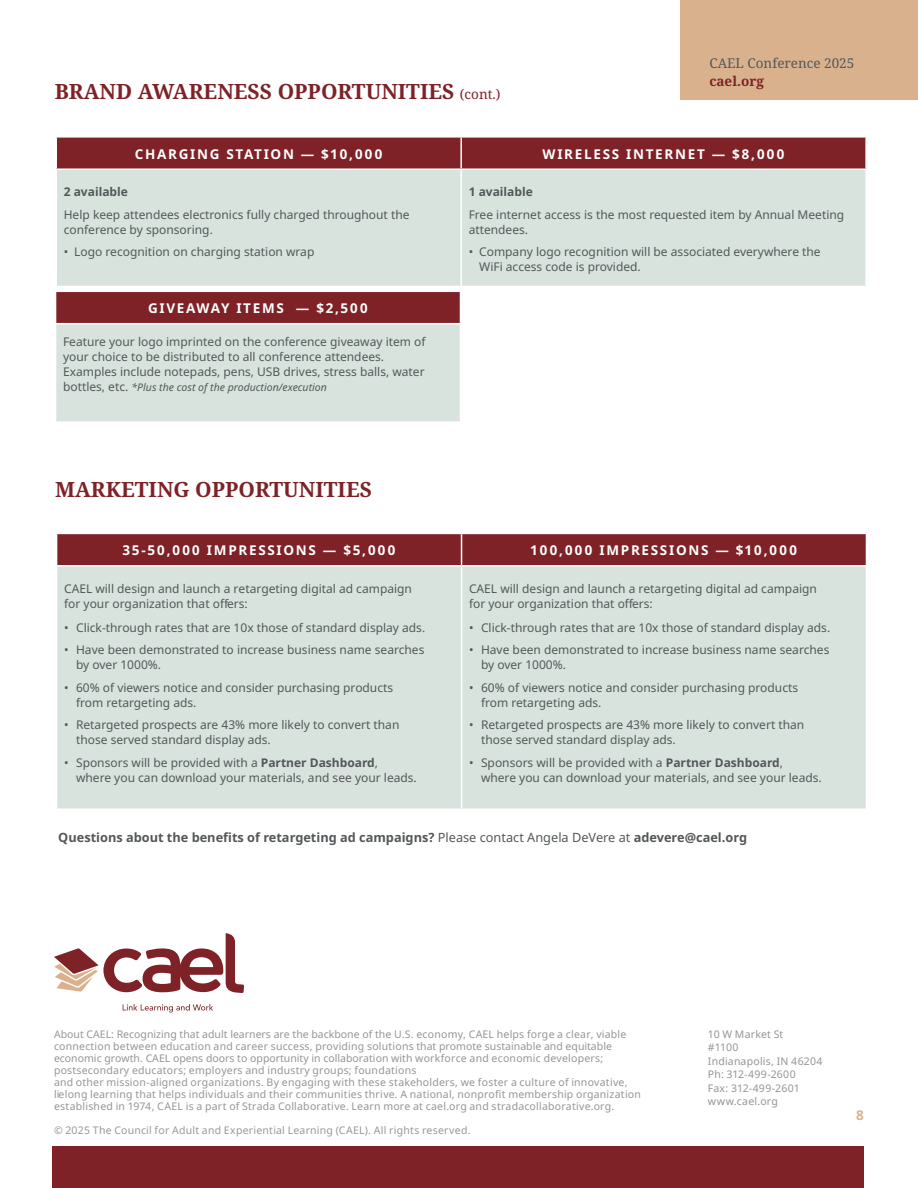
<style>
.page{position:relative;width:918px;height:1188px;background:#fff}
.page>*{position:absolute;margin:0;border:0;box-sizing:border-box;transform-origin:0 0}
.t1{font:700 21px "Noto Serif";color:#7e2227}
.table_header_1{font:700 13.5px "Noto Sans";letter-spacing:.125em;color:#fff}
.t2{font:13.5px "Noto Serif";color:#545759}
.t3{font:700 13.5px "Noto Serif";color:#7e2227}
.t4{font:700 13.5px "Noto Sans";color:#d9b28d}
.body_text_2{font:700 12.75px "Noto Sans";color:#545759}
.table_bullet_2{font:12px/15px "Noto Sans";color:#545759}
.table_bullet_2-2{font:700 12px "Noto Sans";color:#545759}
.t5{font:10.5px/12px "Noto Sans";letter-spacing:.02em;color:#939598}
.t6{font:10.5px "Noto Sans";letter-spacing:.02em;color:#9a9799}
.table_bullet_2-3{font:italic 10.5px "Noto Sans";color:#545759}
.s1{font-weight:400;font-size:13.5px}
.s2{font-style:normal;font-size:12px}
.s3{font-weight:700}
.s4{font-weight:400}
.s5{color:#9a9799}
</style>
<div class="page">
<div style="left:53px;top:1146px;width:811px;height:42px;background:#7e2227"></div>
<svg style="left:54px;top:933px;width:190px;height:60px"></svg>
<svg style="left:123px;top:1004px;width:90px;height:8px"></svg>
<div style="left:57px;top:138px;width:808px;height:30px;background:#7e2227"></div>
<div style="left:57px;top:170px;width:808px;height:116px;background:#d8e3de"></div>
<hr style="left:460px;top:138px;width:2px;height:30px;background:#fff">
<hr style="left:460px;top:170px;width:2px;height:116px;background:#fff">
<div style="left:56px;top:291px;width:404px;height:33px;background:#7e2227"></div>
<div style="left:56px;top:324px;width:404px;height:98px;background:#d8e3de"></div>
<hr style="left:55px;top:291px;width:406px;height:1px;background:#fff">
<hr style="left:55px;top:323px;width:406px;height:1px;background:#fff">
<hr style="left:55px;top:421px;width:406px;height:2px;background:#fff">
<div style="left:57px;top:534px;width:809px;height:31px;background:#7e2227"></div>
<div style="left:57px;top:567px;width:809px;height:241px;background:#d8e3de"></div>
<hr style="left:461px;top:534px;width:1px;height:31px;background:#fff">
<hr style="left:461px;top:567px;width:1px;height:241px;background:#fff">
<div style="left:681px;top:0;width:237px;height:99px;background:#d9b28d"></div>
<p class="t1" style="left:55px;top:77px;width:447px">BRAND AWARENESS OPPORTUNITIES <span class="s1">(cont.)</span></p>
<p class="t2" style="left:709px;top:54px;width:146px">CAEL Conference 2025</p>
<p class="t3" style="left:709px;top:72px;width:56px">cael.org</p>
<p class="table_header_1" style="left:135px;top:144px;width:249px">CHARGING STATION — $10,000</p>
<p class="table_header_1" style="left:543px;top:144px;width:244px">WIRELESS INTERNET — $8,000</p>
<p class="table_bullet_2-2" style="left:64px;top:184px;width:66px">2 available</p>
<p class="table_bullet_2" style="left:64px;top:207px;width:347px">Help keep attendees electronics fully charged throughout the conference by sponsoring.</p>
<p class="table_bullet_2" style="left:64px;top:245px;width:252px">• Logo recognition on charging station wrap</p>
<p class="table_header_1" style="left:148px;top:299px;width:221px">GIVEAWAY ITEMS — $2,500</p>
<p class="table_bullet_2" style="left:63px;top:335px;width:364px">Feature your logo imprinted on the conference giveaway item of your choice to be distributed to all conference attendees.<br>Examples include notepads, pens, USB drives, stress balls, water</p>
<p class="table_bullet_2-3" style="left:63px;top:380px;width:265px"><span class="s2">bottles, etc.</span> *Plus the cost of the production/execution</p>
<p class="t1" style="left:55px;top:474px;width:318px">MARKETING OPPORTUNITIES</p>
<p class="table_bullet_2-2" style="left:469px;top:184px;width:66px">1 available</p>
<p class="table_bullet_2" style="left:469px;top:207px;width:377px">Free internet access is the most requested item by Annual Meeting attendees.</p>
<p class="table_bullet_2" style="left:479px;top:245px;width:343px;text-indent:-10px">• Company logo recognition will be associated everywhere the<br>WiFi access code is provided.</p>
<p class="table_header_1" style="left:123px;top:541px;width:275px">35-50,000 IMPRESSIONS — $5,000</p>
<p class="table_header_1" style="left:531px;top:541px;width:268px">100,000 IMPRESSIONS — $10,000</p>
<p class="table_bullet_2" style="left:64px;top:582px;width:349px">CAEL will design and launch a retargeting digital ad campaign for your organization that offers:</p>
<p class="table_bullet_2" style="left:64px;top:620px;width:363px">• Click-through rates that are 10x those of standard display ads.</p>
<p class="table_bullet_2" style="left:76px;top:642px;width:350px;text-indent:-12px">• Have been demonstrated to increase business name searches by over 1000%.</p>
<p class="table_bullet_2" style="left:76px;top:680px;width:319px;text-indent:-12px">• 60% of viewers notice and consider purchasing products from retargeting ads.</p>
<p class="table_bullet_2" style="left:76px;top:717px;width:325px;text-indent:-12px">• Retargeted prospects are 43% more likely to convert than those served standard display ads.</p>
<p class="table_bullet_2" style="left:76px;top:755px;width:342px;text-indent:-12px">• Sponsors will be provided with a <span class="s3">Partner Dashboard</span>,<br>where you can download your materials, and see your leads.</p>
<p class="table_bullet_2" style="left:469px;top:582px;width:349px">CAEL will design and launch a retargeting digital ad campaign for your organization that offers:</p>
<p class="table_bullet_2" style="left:469px;top:620px;width:363px">• Click-through rates that are 10x those of standard display ads.</p>
<p class="table_bullet_2" style="left:481px;top:642px;width:350px;text-indent:-12px">• Have been demonstrated to increase business name searches by over 1000%.</p>
<p class="table_bullet_2" style="left:481px;top:680px;width:319px;text-indent:-12px">• 60% of viewers notice and consider purchasing products from retargeting ads.</p>
<p class="table_bullet_2" style="left:481px;top:717px;width:325px;text-indent:-12px">• Retargeted prospects are 43% more likely to convert than those served standard display ads.</p>
<p class="table_bullet_2" style="left:481px;top:755px;width:342px;text-indent:-12px">• Sponsors will be provided with a <span class="s3">Partner Dashboard</span>,<br>where you can download your materials, and see your leads.</p>
<p class="body_text_2" style="left:58px;top:828px;width:690px">Questions about the benefits of retargeting ad campaigns? <span class="s4">Please contact Angela DeVere at</span> adevere@cael.org</p>
<p class="t5" style="left:54px;top:1028px;width:588px"><span class="s5">About CAEL:</span> Recognizing that adult learners are the backbone of the U.S. economy, CAEL helps forge a clear, viable connection between education and career success, providing solutions that promote sustainable and equitable economic growth. CAEL opens doors to opportunity in collaboration with workforce and economic developers; postsecondary educators; employers and industry groups; foundations<br>and other mission-aligned organizations. By engaging with these stakeholders, we foster a culture of innovative, lielong learning that helps individuals and their communities thrive. A national, nonprofit membership organization established in 1974, CAEL is a part of Strada Collaborative. Learn more at cael.org and stradacollaborative.org.</p>
<p class="t6" style="left:54px;top:1123px;width:418px">© 2025 The Council for Adult and Experiential Learning (CAEL). All rights reserved.</p>
<p class="t5" style="left:708px;top:1028px;width:77px">10 W Market St</p>
<p class="t5" style="left:708px;top:1042px;width:32px">#1100</p>
<p class="t5" style="left:708px;top:1055px;width:116px;line-height:13.5px">Indianapolis, IN 46204<br>Ph: 312-499-2600</p>
<p class="t5" style="left:708px;top:1082px;width:93px">Fax: 312-499-2601</p>
<p class="t5" style="left:708px;top:1096px;width:71px">www.cael.org</p>
<p class="t4" style="left:856px;top:1105px;width:9px">8</p>
</div>
